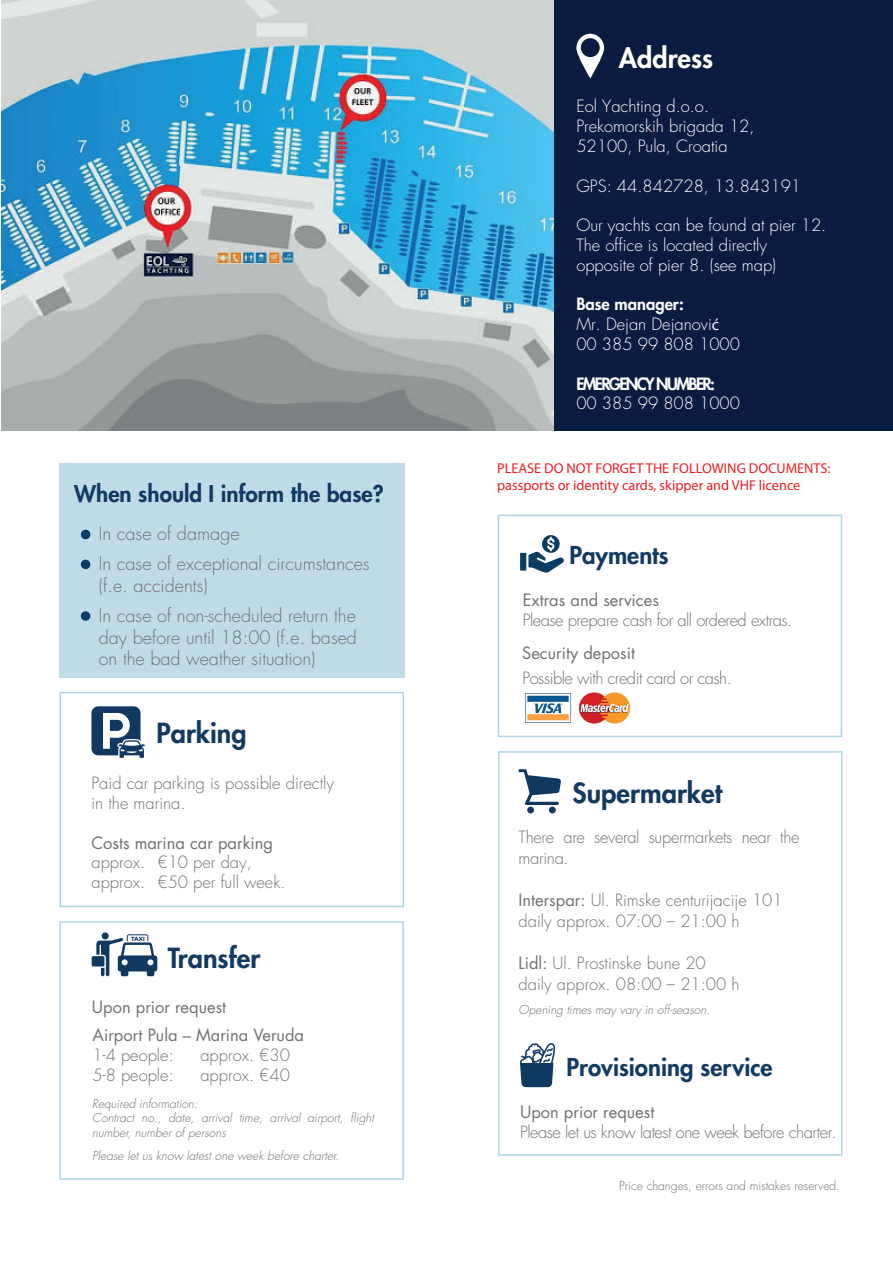
<style>
.page{position:relative;width:893px;height:1263px;background:#fff}
.page>*{position:absolute;margin:0;border:0;box-sizing:border-box;transform-origin:0 0}
.t1{font:800 27px "Futura Std";color:#113962}
.t2{font:800 27px "Futura Std";color:#fff}
.t3{font:800 24px "Futura Std";color:#113962}
.t4{font:800 22.5px "Futura Std";color:#113962}
.t5{font:300 18px/30px "Futura Std";color:#6f7073}
.t6{font:300 16.5px/19.8px "Futura Std";color:#6f7073}
.t7{font:300 16.5px/19.8px "Futura Std";color:#fff}
.t8{font:16.5px "Futura Std";color:#6f7073}
.t9{font:300 16.5px "Futura Std";letter-spacing:-.03em;color:#6f7073}
.t10{font:300 16.5px/21px "Futura Std";letter-spacing:-.02em;color:#6f7073}
.t11{font:800 16.5px "Futura Std";letter-spacing:-.1em;color:#fff}
.t12{font:14.25px/17.1px "Myriad Pro";color:#ee1d23}
.t13{font:italic 300 12px/14.4px "Futura Std";color:#6f7073}
.t14{font:300 12px "Futura Std";color:#6f7073}
.s1{font-weight:800}
.s2{font-family:"Myriad Pro";font-weight:400}
.s3{font-weight:400}
</style>
<div class="page">
<div style="left:553px;top:0;width:340px;height:430px;background:#0a1c40"></div>
<svg style="left:576px;top:34px;width:28px;height:44px"></svg>
<div style="left:59px;top:463px;width:345px;height:214px;background:#bedbe7"></div>
<div style="left:59px;top:692px;width:345px;height:215px;border:2px solid #b0d6e6"></div>
<svg style="left:91px;top:706px;width:54px;height:52px"></svg>
<div style="left:59px;top:921px;width:345px;height:259px;border:2px solid #b0d6e6"></div>
<svg style="left:96px;top:932px;width:61px;height:44px"></svg>
<div style="left:92px;top:956px;width:12px;height:10px;background:#103861;border-radius:2px"></div>
<div style="left:498px;top:751px;width:344px;height:405px;border:2px solid #b0d6e6"></div>
<svg style="left:519px;top:769px;width:42px;height:36px"></svg>
<div style="left:527px;top:807px;width:7px;height:6px;background:#103861;border-radius:50%"></div>
<div style="left:549px;top:807px;width:7px;height:6px;background:#103861;border-radius:50%"></div>
<svg style="left:520px;top:1043px;width:35px;height:45px"></svg>
<hr style="left:520px;top:1063px;width:33px;height:1px;background:#103962">
<img style="left:1px;top:0;width:552px;height:431px">
<div style="left:498px;top:515px;width:344px;height:222px;border:2px solid #b0d6e6"></div>
<img style="left:525px;top:692px;width:105px;height:32px">
<svg style="left:520px;top:535px;width:44px;height:38px"></svg>
<div style="left:81px;top:530px;width:9px;height:9px;background:#0b3c63;border-radius:50%"></div>
<div style="left:81px;top:560px;width:9px;height:9px;background:#0b3c63;border-radius:50%"></div>
<div style="left:81px;top:611px;width:9px;height:10px;background:#0b3c63;border-radius:50%"></div>
<h3 class="t4" style="left:74px;top:479px;width:311px">When should I inform the base?</h3>
<p class="t5" style="left:99px;top:519px;width:272px">In case of damage<br>In case of exceptional circumstances</p>
<p class="t5" style="left:99px;top:571px;width:259px">(f.e. accidents)<br>In case of non-scheduled return the</p>
<p class="t5" style="left:99px;top:627px;width:260px;line-height:21.6px">day before until 18:00 (f.e. based on the bad weather situation)</p>
<h1 class="t1" style="left:156px;top:716px;width:92px">Parking</h1>
<p class="t6" style="left:91px;top:774px;width:244px">Paid car parking is possible directly in the marina.</p>
<p class="t8" style="left:91px;top:832px;width:183px">Costs marina car parking</p>
<p class="t6" style="left:91px;top:853px;width:196px">approx. €10 per day, approx. €50 per full week.</p>
<h1 class="t1" style="left:168px;top:941px;width:94px">Transfer</h1>
<p class="t8" style="left:92px;top:996px;width:136px">Upon prior request</p>
<p class="t8" style="left:93px;top:1024px;width:213px">Airport Pula – Marina Veruda</p>
<p class="t6" style="left:92px;top:1045px;width:83px">1-4 people:</p>
<p class="t6" style="left:200px;top:1045px;width:91px">approx. €30</p>
<p class="t6" style="left:92px;top:1065px;width:83px">5-8 people:</p>
<p class="t6" style="left:200px;top:1065px;width:91px">approx. €40</p>
<p class="t13" style="left:92px;top:1096px;width:283px">Required information:<br>Contract no., date, arrival time, arrival airport, flight number, number of persons</p>
<p class="t13" style="left:92px;top:1149px;width:248px">Please let us know latest one week before charter.</p>
<h1 class="t2" style="left:619px;top:41px;width:96px">Address</h1>
<p class="t7" style="left:576px;top:97px;width:180px">Eol Yachting d.o.o.<br>Prekomorskih brigada 12,<br>52100, Pula, Croatia</p>
<p class="t7" style="left:576px;top:176px;width:226px">GPS: 44.842728, 13.843191</p>
<p class="t7" style="left:576px;top:216px;width:252px">Our yachts can be found at pier 12.<br>The office is located directly opposite of pier 8. (see map)</p>
<p class="t7" style="left:576px;top:295px;width:165px"><span class="s1">Base manager:<br></span>Mr. Dejan Dejanovi<span class="s2">ć<br></span>00 385 99 808 1000</p>
<p class="t11" style="left:576px;top:373px;width:140px">EMERGENCY NUMBER:</p>
<p class="t7" style="left:576px;top:394px;width:165px">00 385 99 808 1000</p>
<p class="t12" style="left:497px;top:460px;width:335px">PLEASE DO NOT FORGET THE FOLLOWING DOCUMENTS: passports or identity cards, skipper and VHF licence</p>
<h2 class="t3" style="left:569px;top:540px;width:101px">Payments</h2>
<p class="t8" style="left:523px;top:590px;width:138px">Extras and services</p>
<p class="t9" style="left:523px;top:610px;width:271px">Please prepare cash for all ordered extras.</p>
<p class="t8" style="left:522px;top:642px;width:114px">Security deposit</p>
<p class="t9" style="left:522px;top:667px;width:211px">Possible with credit card or cash.</p>
<h1 class="t1" style="left:573px;top:775px;width:151px">Supermarket</h1>
<p class="t10" style="left:519px;top:826px;width:282px">There are several supermarkets near the marina.</p>
<p class="t6" style="left:519px;top:889px;width:266px;line-height:21px"><span class="s3">Interspar:</span> Ul. Rimske centurijacije 101 daily approx. 07:00 – 21:00 h</p>
<p class="t6" style="left:519px;top:952px;width:222px;line-height:21px"><span class="s3">Lidl:</span> Ul. Prostinske bune 20 daily approx. 08:00 – 21:00 h</p>
<p class="t13" style="left:519px;top:1003px;width:193px">Opening times may vary in off-season.</p>
<h2 class="t3" style="left:567px;top:1052px;width:207px">Provisioning service</h2>
<p class="t8" style="left:520px;top:1101px;width:136px">Upon prior request</p>
<p class="t9" style="left:520px;top:1122px;width:318px">Please let us know latest one week before charter.</p>
<p class="t14" style="left:619px;top:1178px;width:222px">Price changes, errors and mistakes reserved.</p>
</div>
